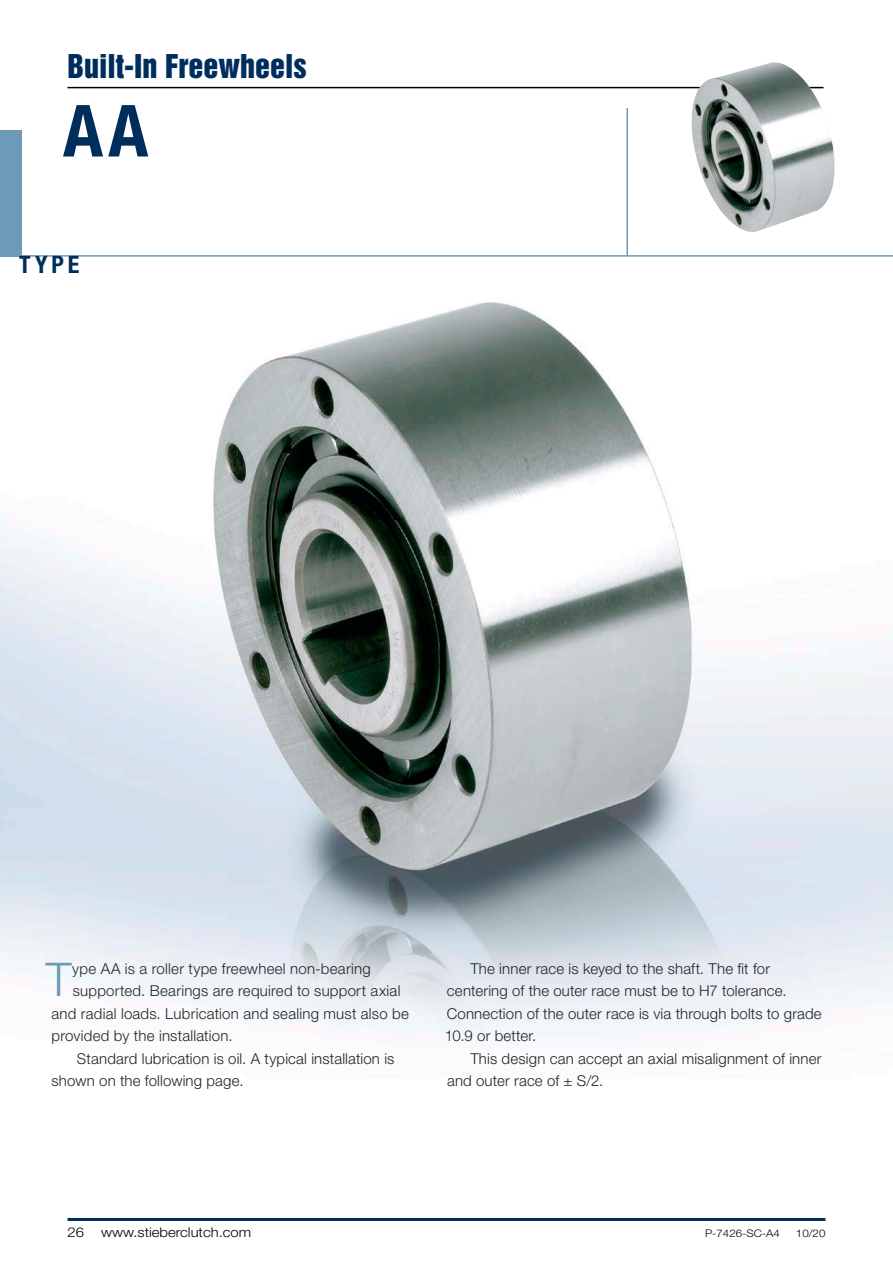
<style>
.page{position:relative;width:893px;height:1263px;background:#fff}
.page>*{position:absolute;margin:0;border:0;box-sizing:border-box;transform-origin:0 0}
.t1{font:700 condensed 72px "Helvetica Neue LT Std";color:#002e5c}
.t2{font:300 46.5px "Helvetica Neue LT Std";color:#6c9ab8}
.t3{font:30px "Helvetica Inserat LT Std";color:#002e5c}
.t4{font:700 condensed 24px "Helvetica Neue LT Std";color:#002e5c}
.t5{font:300 15px/22.5px "Helvetica Neue LT Std";letter-spacing:.015em;color:#1f2427}
.t6{font:300 13.5px "Helvetica Neue LT Std";color:#000;scale:1.1 1}
.t7{font:300 10.5px "Helvetica Neue LT Std";color:#000;scale:1.1 1}
</style>
<div class="page">
<hr style="left:68px;top:87px;width:756px;height:1px;background:#000">
<img style="left:0;top:302px;width:893px;height:740px">
<hr style="left:626px;top:108px;width:2px;height:148px;background:#6c9ab8">
<hr style="left:0;top:255px;width:893px;height:2px;background:#6c9ab8">
<div style="left:0;top:130px;width:21px;height:126px;background:#6c9ab8"></div>
<img style="left:688px;top:62px;width:147px;height:170px">
<hr style="left:68px;top:1218px;width:757px;height:3px;background:#002e5c">
<h3 class="t3" style="left:68px;top:48px;width:241px">Built-In Freewheels</h3>
<h1 class="t1" style="left:63px;top:87px;width:87px">AA</h1>
<h3 class="t4" style="left:19px;top:250px;width:62px">TYPE</h3>
<h2 class="t2" style="left:46px;top:951px;width:27px">T</h2>
<p class="t5" style="left:72px;top:957px;width:300px">ype AA is a roller type freewheel non-bearing</p>
<p class="t5" style="left:73px;top:979px;width:329px">supported. Bearings are required to support axial</p>
<p class="t5" style="left:52px;top:1002px;width:359px">and radial loads. Lubrication and sealing must also be</p>
<p class="t5" style="left:52px;top:1024px;width:183px">provided by the installation.</p>
<p class="t5" style="left:77px;top:1047px;width:319px">Standard lubrication is oil. A typical installation is</p>
<p class="t5" style="left:52px;top:1069px;width:193px">shown on the following page.</p>
<p class="t5" style="left:445px;top:957px;width:378px;text-indent:26px">The inner race is keyed to the shaft. The fit for centering of the outer race must be to H7 tolerance.<br>Connection of the outer race is via through bolts to grade 10.9 or better.</p>
<p class="t5" style="left:447px;top:1047px;width:376px;text-indent:23px">This design can accept an axial misalignment of inner and outer race of ± S/2.</p>
<p class="t6" style="left:68px;top:1223px;width:17px">26</p>
<p class="t6" style="left:101px;top:1223px;width:138px">www.stieberclutch.com</p>
<p class="t7" style="left:705px;top:1226px;width:70px">P-7426-SC-A4</p>
<p class="t7" style="left:796px;top:1226px;width:28px">10/20</p>
</div>
